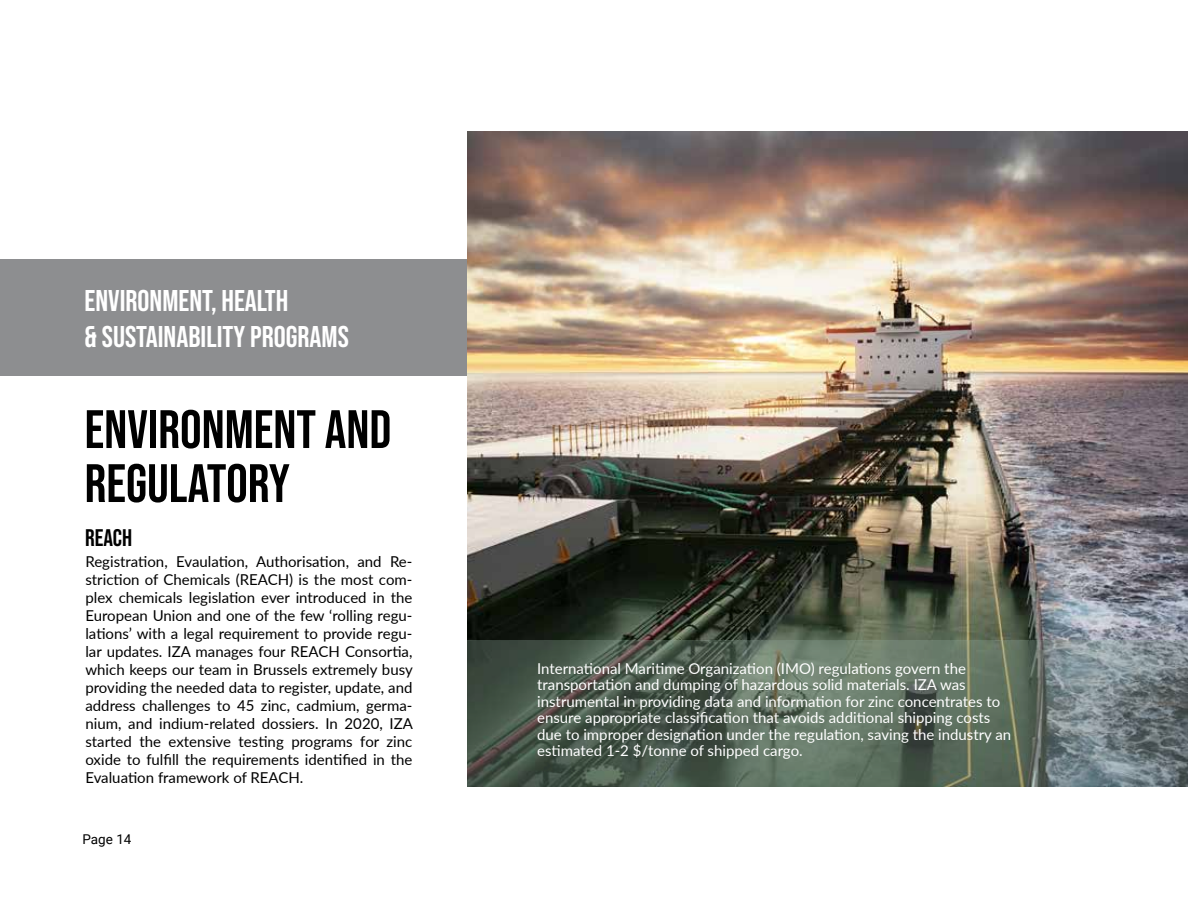
<style>
.page{position:relative;width:1188px;height:918px;background:#fff}
.page>*{position:absolute;margin:0;border:0;box-sizing:border-box;transform-origin:0 0}
.t1{font:54px/54px "Bebas Neue";color:#000}
.t2{font:30px/36px "Bebas Neue";color:#fff}
.t3{font:24px "Bebas Neue";color:#000}
.t4{font:15px/18px "Lato";color:#000;text-align:justify}
.t5{font:15px/16.5px "Lato";color:#fff}
.t6{font:13.5px "Roboto";color:#000}
</style>
<div class="page">
<hr style="left:1187px;top:0;width:1px;height:918px;background:#8d8e90">
<div style="left:0;top:259px;width:468px;height:117px;background:#8d8e90"></div>
<img style="left:468px;top:132px;width:720px;height:508px">
<svg style="left:468px;top:640px;width:720px;height:146px;background:#5c6a60"></svg>
<h2 class="t2" style="left:85px;top:283px;width:266px">ENVIRONMENT, HEALTH<br>&amp; SUSTAINABILITY PROGRAMS</h2>
<h1 class="t1" style="left:85px;top:402px;width:308px">ENVIRONMENT AND<br>REGULATORY</h1>
<h3 class="t3" style="left:85px;top:525px;width:49px">REACH</h3>
<p class="t4" style="left:85px;top:552px;width:329px">Registration, Evaulation, Authorisation, and Re&shy;striction of Chemicals (REACH) is the most com&shy;plex chemicals legislation ever introduced in the European Union and one of the few ‘rolling regu&shy;lations’ with a legal requirement to provide regu&shy;lar updates. IZA manages four REACH Consortia, which keeps our team in Brussels extremely busy providing the needed data to register, update, and address challenges to 45 zinc, cadmium, germa&shy;nium, and indium-related dossiers. In 2020, IZA started the extensive testing programs for zinc oxide to fulfill the requirements identified in the Evaluation framework of REACH.</p>
<p class="t6" style="left:82px;top:830px;width:51px">Page 14</p>
<p class="t5" style="left:537px;top:659px;width:476px">International Maritime Organization (IMO) regulations govern the transportation and dumping of hazardous solid materials. IZA was instrumental in providing data and information for zinc concentrates to ensure appropriate classification that avoids additional shipping costs due to improper designation under the regulation, saving the industry an estimated 1-2 $/tonne of shipped cargo.</p>
</div>
